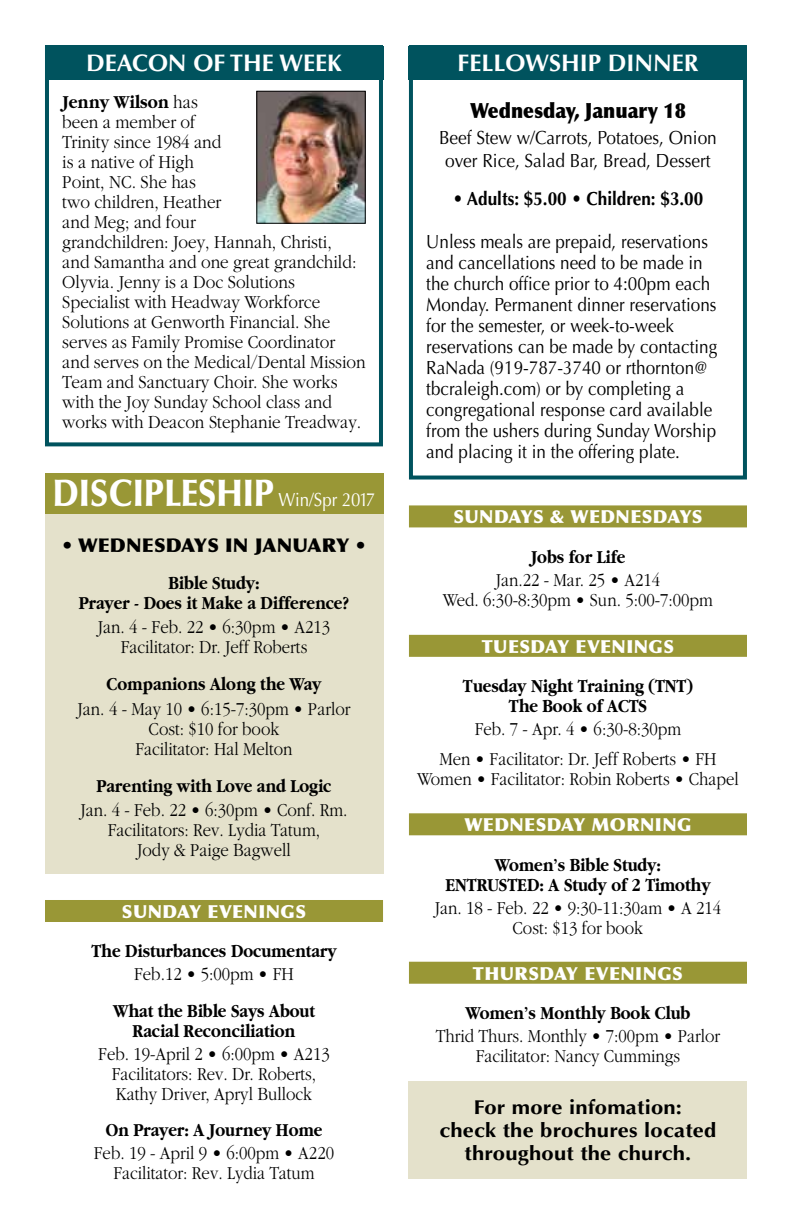
<style>
.page{position:relative;width:792px;height:1224px;background:#fff}
.page>*{position:absolute;margin:0;border:0;box-sizing:border-box;transform-origin:0 0}
.t1{font:900 38px "Optima";color:#fff;scale:.89 1}
.t2{font:700 24px "Optima";color:#fff}
.t3{font:900 21px "Optima";color:#000;scale:.9 1}
.t4{font:700 20px/23px "Optima";letter-spacing:.01em;color:#000;text-align:center;scale:1.1 1}
.t5{font:300 19px/20px "Garamond";color:#000;text-align:center;scale:.88 1}
.t6{font:300 19px/20px "Garamond";color:#000;scale:.9 1}
.t7{font:19px/21px "Optima";color:#000;scale:.9 1}
.t8{font:700 19px/20px "Garamond";color:#000;text-align:center;scale:.86 1}
.t9{font:19px/22.8px "Optima";color:#000;text-align:center;scale:.91 1}
.t10{font:700 19px "Optima";color:#000;scale:.9 1}
.t11{font:900 19px "Optima";letter-spacing:.01em;color:#000}
.t12{font:19px "Optima";letter-spacing:-.02em;color:#fff;scale:.89 1}
.t13{font:900 18px "Optima";letter-spacing:.025em;color:#fff}
.s1{font-weight:700}
.s2{font-weight:900;font-size:38px}
</style>
<div class="page">
<div style="left:409px;top:45px;width:338px;height:435px;border:4px solid #00535e"></div>
<div style="left:45px;top:45px;width:338px;height:401px;border:4px solid #00535e"></div>
<div style="left:45px;top:46px;width:338px;height:33px;background:#00535e"></div>
<div style="left:409px;top:46px;width:338px;height:33px;background:#00535e"></div>
<img style="left:258px;top:93px;width:106px;height:129px">
<div style="left:256px;top:91px;width:110px;height:133px;border:1px solid #000"></div>
<div style="left:45px;top:900px;width:338px;height:22px;background:#999736"></div>
<div style="left:409px;top:505px;width:338px;height:22px;background:#999736"></div>
<div style="left:409px;top:635px;width:338px;height:22px;background:#999736"></div>
<div style="left:409px;top:813px;width:338px;height:22px;background:#999736"></div>
<div style="left:409px;top:962px;width:338px;height:22px;background:#999736"></div>
<div style="left:45px;top:473px;width:338px;height:40px;background:#999736"></div>
<div style="left:45px;top:474px;width:338px;height:40px;background:#999736"></div>
<div style="left:45px;top:514px;width:338px;height:359px;background:#e4e1cb"></div>
<div style="left:409px;top:1081px;width:338px;height:98px;background:#e4e1cb"></div>
<p class="t2" style="left:86px;top:49px;width:254px">Deacon of the Week</p>
<p class="t2" style="left:458px;top:49px;width:184px">Fellowship Dinner</p>
<p class="t3" style="left:470px;top:98px;width:241px">WEDNESDAY, JANUARY 18</p>
<p class="t9" style="left:439px;top:126px;width:307px">Beef Stew w/Carrots, Potatoes, Onion over Rice, Salad Bar, Bread, Dessert</p>
<p class="t10" style="left:453px;top:188px;width:280px">• Adults: $5.00 • Children: $3.00</p>
<p class="t7" style="left:426px;top:231px;width:325px">Unless meals are prepaid, reservations and cancellations need to be made in the church office prior to 4:00pm each Monday. Permanent dinner reservations for the semester, or week-to-week reservations can be made by contacting RaNada (919-787-3740 or rthornton@ tbcraleigh.com) or by completing a congregational response card available from the ushers during Sunday Worship and placing it in the offering plate.</p>
<p class="t6" style="left:62px;top:92px;width:339px"><span class="s1">Jenny Wilson</span> has<br>been a member of<br>Trinity since 1984 and<br>is a native of High<br>Point, NC. She has<br>two children, Heather<br>and Meg; and four<br>grandchildren: Joey, Hannah, Christi,<br>and Samantha and one great grandchild:<br>Olyvia. Jenny is a Doc Solutions<br>Specialist with Headway Workforce<br>Solutions at Genworth Financial. She serves as Family Promise Coordinator and serves on the Medical/Dental Mission<br>Team and Sanctuary Choir. She works with the Joy Sunday School class and works with Deacon Stephanie Treadway.</p>
<h1 class="t1" style="left:53px;top:471px;width:146px">DISCIPLESHI</h1>
<p class="t12" style="left:254px;top:489px;width:138px"><span class="s2">P</span> Win/Spr 2017</p>
<p class="t11" style="left:62px;top:533px;width:305px">• WEDNESDAYS IN JANUARY •</p>
<p class="t8" style="left:79px;top:573px;width:316px">Bible Study:<br>Prayer - Does it Make a Difference?</p>
<p class="t5" style="left:98px;top:617px;width:266px">Jan. 4 - Feb. 22 • 6:30pm • A213<br>Facilitator: Dr. Jeff Roberts</p>
<p class="t8" style="left:107px;top:674px;width:251px">Companions Along the Way</p>
<p class="t5" style="left:78px;top:699px;width:312px">Jan. 4 - May 10 • 6:15-7:30pm • Parlor<br>Cost: $10 for book<br>Facilitator: Hal Melton</p>
<p class="t8" style="left:97px;top:776px;width:275px">Parenting with Love and Logic</p>
<p class="t5" style="left:80px;top:801px;width:305px">Jan. 4 - Feb. 22 • 6:30pm • Conf. Rm.<br>Facilitators: Rev. Lydia Tatum,<br>Jody &amp; Paige Bagwell</p>
<p class="t13" style="left:122px;top:901px;width:186px">SUNDAY EVENINGS</p>
<p class="t8" style="left:91px;top:941px;width:287px">The Disturbances Documentary</p>
<p class="t5" style="left:134px;top:964px;width:183px">Feb.12 • 5:00pm • FH</p>
<p class="t8" style="left:113px;top:1001px;width:236px">What the Bible Says About<br>Racial Reconciliation</p>
<p class="t5" style="left:98px;top:1044px;width:264px">Feb. 19-April 2 • 6:00pm • A213<br>Facilitators: Rev. Dr. Roberts,<br>Kathy Driver, Apryl Bullock</p>
<p class="t8" style="left:106px;top:1120px;width:253px">On Prayer: A Journey Home</p>
<p class="t5" style="left:94px;top:1143px;width:274px">Feb. 19 - April 9 • 6:00pm • A220<br>Facilitator: Rev. Lydia Tatum</p>
<p class="t13" style="left:453px;top:506px;width:251px">SUNDAYS &amp; WEDNESDAYS</p>
<p class="t8" style="left:531px;top:547px;width:111px">Jobs for Life</p>
<p class="t5" style="left:443px;top:570px;width:308px">Jan.22 - Mar. 25 • A214<br>Wed. 6:30-8:30pm • Sun. 5:00-7:00pm</p>
<p class="t13" style="left:482px;top:636px;width:194px">TUESDAY EVENINGS</p>
<p class="t8" style="left:463px;top:676px;width:269px">Tuesday Night Training (TNT)<br>The Book of ACTS</p>
<p class="t5" style="left:439px;top:714px;width:316px;line-height:30px">Feb. 7 - Apr. 4 • 6:30-8:30pm<br>Men • Facilitator: Dr. Jeff Roberts • FH</p>
<p class="t5" style="left:417px;top:769px;width:367px">Women • Facilitator: Robin Roberts • Chapel</p>
<p class="t13" style="left:464px;top:814px;width:229px">WEDNESDAY MORNING</p>
<p class="t8" style="left:445px;top:855px;width:310px">Women’s Bible Study:<br>ENTRUSTED: A Study of 2 Timothy</p>
<p class="t5" style="left:435px;top:898px;width:327px">Jan. 18 - Feb. 22 • 9:30-11:30am • A 214<br>Cost: $13 for book</p>
<p class="t13" style="left:473px;top:962px;width:15px">THURS</p>
<p class="t13" style="left:540px;top:962px;width:22px">DAY</p>
<p class="t13" style="left:585px;top:962px;width:100px">EVENINGS</p>
<p class="t8" style="left:466px;top:1003px;width:263px">Women’s Monthly Book Club</p>
<p class="t5" style="left:436px;top:1026px;width:325px">Thrid Thurs. Monthly • 7:00pm • Parlor<br>Facilitator: Nancy Cummings</p>
<p class="t4" style="left:440px;top:1096px;width:253px">For more infomation:<br>check the brochures located throughout the church.</p>
</div>
